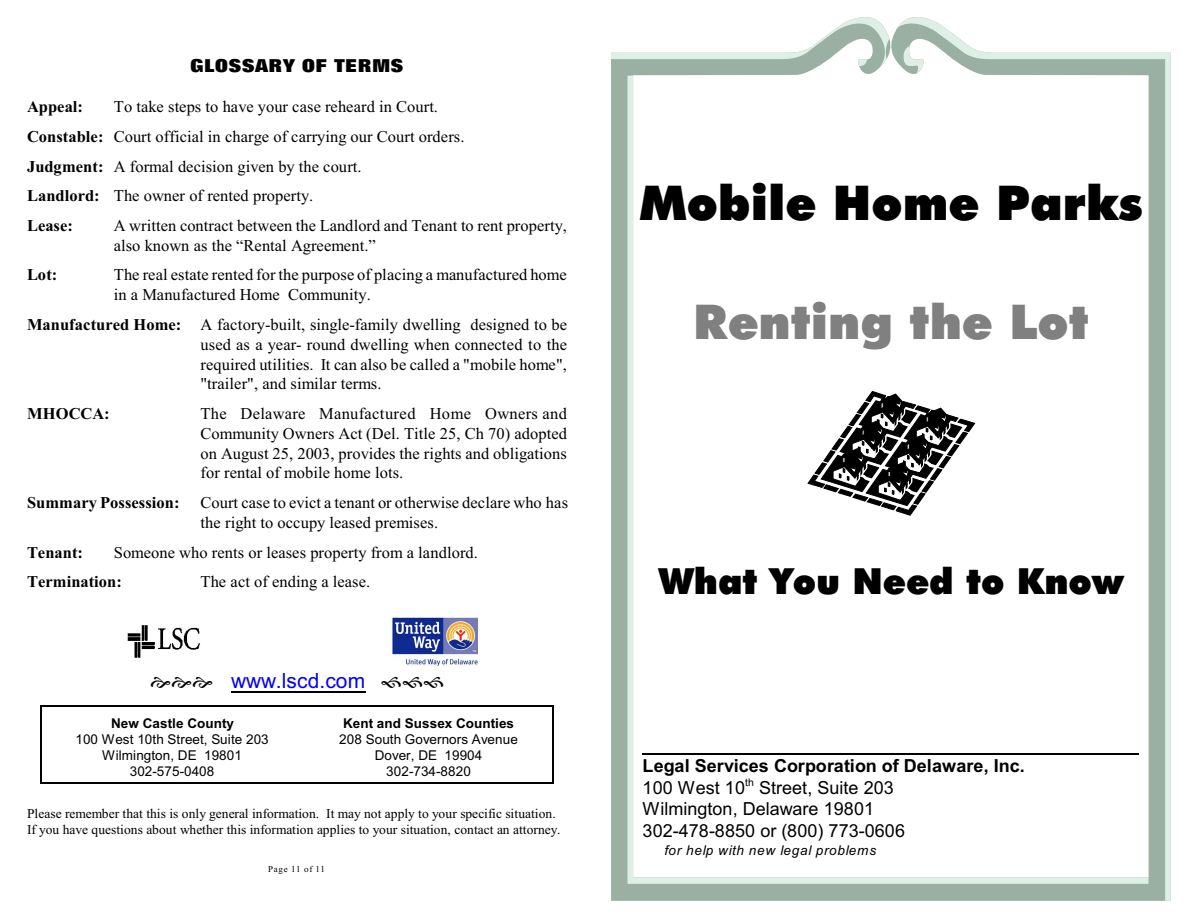
<style>
.page{position:relative;width:1188px;height:918px;background:#fff}
.page>*{position:absolute;margin:0;border:0;box-sizing:border-box;transform-origin:0 0}
.t1{font:48px "Futura X Blk BT";color:#000}
.t2{font:48px "Futura X Blk BT";color:#808080}
.t3{font:italic 36px "Futura X Blk BT";color:#000}
.t4{font:21px "Arial";letter-spacing:.005em;color:#00f}
.t5{font:18px/21.5px "Arial";letter-spacing:.005em;color:#000}
.t6{font:700 18px "Arial";letter-spacing:.005em;color:#000}
.t7{font:18px "Folio X Bd BT";letter-spacing:.015em;color:#000}
.t8{font:16.5px/19.8px "Times New Roman";letter-spacing:.005em;color:#000}
.t9{font:700 16.5px "Times New Roman";letter-spacing:.005em;color:#000}
.t10{font:13.5px/16px "Times New Roman";letter-spacing:.005em;color:#000}
.t11{font:13.5px/16.2px "Arial";letter-spacing:.005em;color:#000;text-align:center}
.t12{font:700 13.5px "Arial";letter-spacing:.005em;color:#000}
.t13{font:italic 13.5px "Arial";letter-spacing:.06em;color:#000}
.t14{font:10.5px "Arial";color:#000}
.t15{font:9px "Times New Roman";letter-spacing:.08em;color:#000}
.s1{font-weight:700}
</style>
<div class="page">
<svg style="left:611px;top:17px;width:560px;height:884px"></svg>
<hr style="left:40px;top:706px;width:2px;height:78px;background:#000">
<hr style="left:40px;top:706px;width:264px;height:1px;background:#000">
<hr style="left:40px;top:782px;width:264px;height:2px;background:#000">
<hr style="left:552px;top:706px;width:1px;height:78px;background:#000">
<hr style="left:304px;top:706px;width:249px;height:1px;background:#000">
<hr style="left:304px;top:782px;width:249px;height:2px;background:#000">
<hr style="left:231px;top:691px;width:134px;height:1px;background:#000">
<img style="left:127px;top:625px;width:73px;height:33px">
<img style="left:392px;top:617px;width:85px;height:48px">
<hr style="left:643px;top:754px;width:496px;height:1px;background:#000">
<svg style="left:808px;top:391px;width:167px;height:124px"></svg>
<p class="t7" style="left:190px;top:58px;width:215px">GLOSSARY OF TERMS</p>
<p class="t8" style="left:27px;top:93px;width:439px;line-height:29.7px;text-indent:87px">To take steps to have your case reheard in Court.<br><span class="s1">Constable:</span> Court official in charge of carrying our Court orders.<br><span class="s1">Judgment:</span> A formal decision given by the court.<br><span class="s1">Landlord:</span> The owner of rented property.<br><span class="s1">Lease:</span></p>
<p class="t9" style="left:27px;top:101px;width:58px">Appeal:</p>
<p class="t8" style="left:114px;top:217px;width:455px">A written contract between the Landlord and Tenant to rent property, also known as the “Rental Agreement.”</p>
<p class="t9" style="left:27px;top:269px;width:32px">Lot:</p>
<p class="t8" style="left:114px;top:267px;width:455px">The real estate rented for the purpose of placing a manufactured home in a Manufactured Home Community.</p>
<p class="t8" style="left:201px;top:316px;width:368px;text-align:justify;text-indent:-174px"><span class="s1">Manufactured Home:</span> A factory-built, single-family dwelling designed to be used as a year- round dwelling when connected to the required utilities. It can also be called a "mobile home", "trailer", and similar terms.</p>
<p class="t9" style="left:27px;top:408px;width:84px">MHOCCA:</p>
<p class="t8" style="left:201px;top:405px;width:368px;text-align:justify">The Delaware Manufactured Home Owners and Community Owners Act (Del. Title 25, Ch 70) adopted on August 25, 2003, provides the rights and obligations for rental of mobile home lots.</p>
<p class="t9" style="left:27px;top:497px;width:154px">Summary Possession:</p>
<p class="t8" style="left:201px;top:494px;width:369px">Court case to evict a tenant or otherwise declare who has the right to occupy leased premises.</p>
<p class="t9" style="left:27px;top:546px;width:58px">Tenant:</p>
<p class="t8" style="left:114px;top:544px;width:366px">Someone who rents or leases property from a landlord.</p>
<p class="t9" style="left:27px;top:576px;width:97px">Termination:</p>
<p class="t8" style="left:201px;top:574px;width:171px">The act of ending a lease.</p>
<p class="t4" style="left:231px;top:673px;width:136px">www.lscd.com</p>
<p class="t12" style="left:111px;top:718px;width:124px">New Castle County</p>
<p class="t11" style="left:75px;top:732px;width:195px">100 West 10th Street, Suite 203<br>Wilmington, DE 19801<br>302-575-0408</p>
<p class="t12" style="left:343px;top:718px;width:172px">Kent and Sussex Counties</p>
<p class="t11" style="left:339px;top:732px;width:180px">208 South Governors Avenue<br>Dover, DE 19904<br>302-734-8820</p>
<p class="t10" style="left:27px;top:807px;width:535px">Please remember that this is only general information. It may not apply to your specific situation.<br>If you have questions about whether this information applies to your situation, contact an attorney.</p>
<p class="t15" style="left:268px;top:866px;width:58px">Page 11 of 11</p>
<h1 class="t1" style="left:640px;top:183px;width:504px">Mobile Home Parks</h1>
<h1 class="t2" style="left:693px;top:302px;width:397px">Renting the Lot</h1>
<h2 class="t3" style="left:659px;top:566px;width:466px">What You Need to Know</h2>
<p class="t6" style="left:643px;top:759px;width:384px">Legal Services Corporation of Delaware, Inc.</p>
<p class="t5" style="left:643px;top:778px;width:253px">100 West 10 Street, Suite 203</p>
<p class="t14" style="left:745px;top:779px;width:10px">th</p>
<p class="t5" style="left:643px;top:800px;width:264px">Wilmington, Delaware 19801<br>302-478-8850 or (800) 773-0606</p>
<p class="t13" style="left:664px;top:845px;width:213px">for help with new legal problems</p>
</div>
